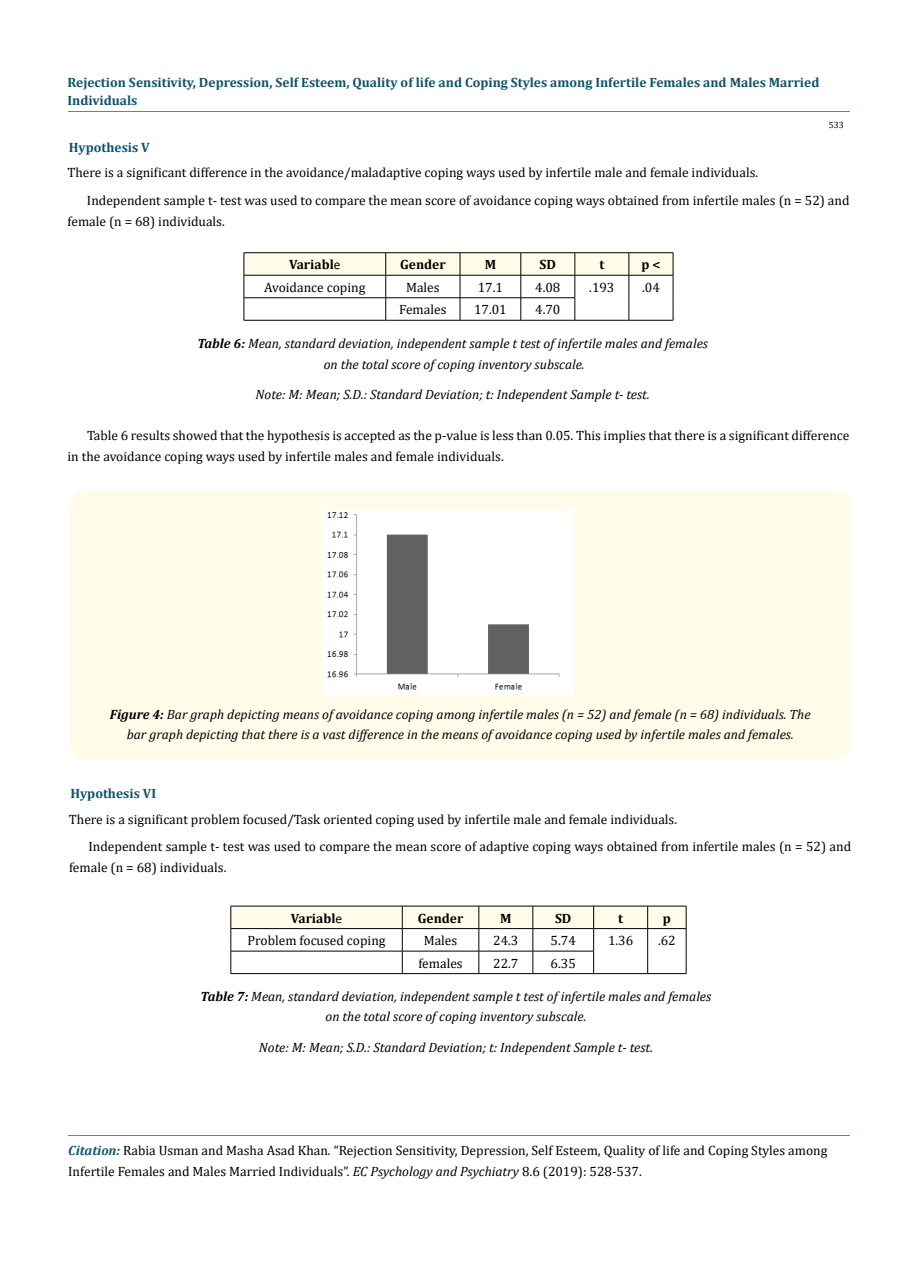
<style>
.page{position:relative;width:917px;height:1262px;background:#fff}
.page>*{position:absolute;margin:0;border:0;box-sizing:border-box;transform-origin:0 0}
.t1{font:13.5px/21px "Cambria";color:#000}
.t2{font:italic 13.5px/20.2px "Cambria";color:#000;text-align:center}
.t3{font:700 13.5px/18px "Cambria";color:#0e546a}
.t4{font:700 13.5px "Cambria";color:#000}
.t5{font:9px "Cambria";color:#000}
.s1{font-family:"Calibri";font-weight:400}
.s2{font-weight:700}
.s3{font-weight:700;font-style:italic;color:#0e546a}
.s4{font-style:italic}
</style>
<div class="page">
<hr style="left:68px;top:112px;width:781px;height:1px;background:#e05d1a">
<hr style="left:68px;top:1135px;width:781px;height:1px;background:#e05d1a">
<hr style="left:244px;top:252px;width:142px;height:1px;background:#000">
<hr style="left:386px;top:252px;width:74px;height:1px;background:#000">
<hr style="left:460px;top:252px;width:61px;height:1px;background:#000">
<hr style="left:521px;top:252px;width:54px;height:1px;background:#000">
<hr style="left:575px;top:252px;width:54px;height:1px;background:#000">
<hr style="left:629px;top:252px;width:44px;height:1px;background:#000">
<svg style="left:244px;top:253px;width:429px;height:67px"></svg>
<hr style="left:244px;top:320px;width:142px;height:1px;background:#000">
<hr style="left:386px;top:320px;width:74px;height:1px;background:#000">
<hr style="left:460px;top:320px;width:61px;height:1px;background:#000">
<hr style="left:521px;top:320px;width:54px;height:1px;background:#000">
<hr style="left:575px;top:320px;width:54px;height:1px;background:#000">
<hr style="left:629px;top:320px;width:44px;height:1px;background:#000">
<div style="left:69px;top:489px;width:782px;height:270px;background:#fffde9;border-radius:18px"></div>
<img style="left:321px;top:511px;width:252px;height:184px">
<hr style="left:231px;top:905px;width:171px;height:1px;background:#000">
<hr style="left:402px;top:905px;width:77px;height:1px;background:#000">
<hr style="left:479px;top:905px;width:54px;height:1px;background:#000">
<hr style="left:533px;top:905px;width:60px;height:1px;background:#000">
<hr style="left:593px;top:905px;width:54px;height:1px;background:#000">
<hr style="left:647px;top:905px;width:39px;height:1px;background:#000">
<svg style="left:230px;top:906px;width:457px;height:67px"></svg>
<hr style="left:231px;top:973px;width:171px;height:1px;background:#000">
<hr style="left:402px;top:973px;width:77px;height:1px;background:#000">
<hr style="left:479px;top:973px;width:54px;height:1px;background:#000">
<hr style="left:533px;top:973px;width:60px;height:1px;background:#000">
<hr style="left:593px;top:973px;width:54px;height:1px;background:#000">
<hr style="left:647px;top:973px;width:39px;height:1px;background:#000">
<p class="t3" style="left:68px;top:73px;width:753px">Rejection Sensitivity, Depression, Self Esteem, Quality of life and Coping Styles among Infertile Females and Males Married<br>Individuals</p>
<p class="t3" style="left:69px;top:137px;width:82px">Hypothesis V</p>
<p class="t1" style="left:67px;top:162px;width:692px">There is a significant difference in the avoidance/maladaptive coping ways used by infertile male and female individuals.</p>
<p class="t5" style="left:828px;top:120px;width:16px">533</p>
<p class="t1" style="left:67px;top:189px;width:783px;text-indent:19px">Independent sample t- test was used to compare the mean score of avoidance coping ways obtained from infertile males (n = 52) and female (n = 68) individuals.</p>
<p class="t4" style="left:289px;top:255px;width:53px">Variabl<span class="s1">e</span></p>
<p class="t4" style="left:400px;top:255px;width:47px">Gender</p>
<p class="t4" style="left:484px;top:255px;width:13px">M</p>
<p class="t4" style="left:539px;top:255px;width:18px">SD</p>
<p class="t4" style="left:599px;top:255px;width:6px">t</p>
<p class="t4" style="left:641px;top:255px;width:21px">p &lt;</p>
<p class="t1" style="left:264px;top:276px;width:103px">Avoidance coping</p>
<p class="t1" style="left:406px;top:276px;width:35px">Males</p>
<p class="t1" style="left:478px;top:276px;width:27px">17.1</p>
<p class="t1" style="left:535px;top:276px;width:27px">4.08</p>
<p class="t1" style="left:589px;top:276px;width:27px">.193</p>
<p class="t1" style="left:642px;top:276px;width:19px">.04</p>
<p class="t1" style="left:399px;top:299px;width:49px">Females</p>
<p class="t1" style="left:474px;top:299px;width:34px">17.01</p>
<p class="t1" style="left:535px;top:299px;width:27px">4.70</p>
<p class="t2" style="left:197px;top:333px;width:512px"><span class="s2">Table 6:</span> Mean, standard deviation, independent sample t test of infertile males and females on the total score of coping inventory subscale.</p>
<p class="t2" style="left:255px;top:384px;width:396px">Note: M: Mean; S.D.: Standard Deviation; t: Independent Sample t- test.</p>
<p class="t1" style="left:68px;top:424px;width:783px;text-indent:19px">Table 6 results showed that the hypothesis is accepted as the p-value is less than 0.05. This implies that there is a significant difference in the avoidance coping ways used by infertile males and female individuals.</p>
<p class="t2" style="left:110px;top:704px;width:702px"><span class="s2">Figure 4:</span> Bar graph depicting means of avoidance coping among infertile males (n = 52) and female (n = 68) individuals. The bar graph depicting that there is a vast difference in the means of avoidance coping used by infertile males and females.</p>
<p class="t3" style="left:70px;top:784px;width:87px">Hypothesis VI</p>
<p class="t1" style="left:69px;top:808px;width:609px">There is a significant problem focused/Task oriented coping used by infertile male and female individuals.</p>
<p class="t1" style="left:69px;top:836px;width:783px;text-indent:19px">Independent sample t- test was used to compare the mean score of adaptive coping ways obtained from infertile males (n = 52) and female (n = 68) individuals.</p>
<p class="t4" style="left:291px;top:908px;width:53px">Variabl<span class="s1">e</span></p>
<p class="t4" style="left:418px;top:908px;width:47px">Gender</p>
<p class="t4" style="left:500px;top:908px;width:13px">M</p>
<p class="t4" style="left:555px;top:908px;width:18px">SD</p>
<p class="t4" style="left:618px;top:908px;width:6px">t</p>
<p class="t4" style="left:663px;top:908px;width:10px">p</p>
<p class="t1" style="left:247px;top:930px;width:139px">Problem focused coping</p>
<p class="t1" style="left:423px;top:930px;width:35px">Males</p>
<p class="t1" style="left:493px;top:930px;width:27px">24.3</p>
<p class="t1" style="left:550px;top:930px;width:27px">5.74</p>
<p class="t1" style="left:608px;top:930px;width:27px">1.36</p>
<p class="t1" style="left:658px;top:930px;width:19px">.62</p>
<p class="t1" style="left:418px;top:952px;width:46px">females</p>
<p class="t1" style="left:493px;top:952px;width:27px">22.7</p>
<p class="t1" style="left:550px;top:952px;width:27px">6.35</p>
<p class="t2" style="left:201px;top:985px;width:512px"><span class="s2">Table 7:</span> Mean, standard deviation, independent sample t test of infertile males and females on the total score of coping inventory subscale.</p>
<p class="t2" style="left:259px;top:1036px;width:396px">Note: M: Mean; S.D.: Standard Deviation; t: Independent Sample t- test.</p>
<p class="t1" style="left:68px;top:1140px;width:760px"><span class="s3">Citation:</span> Rabia Usman and Masha Asad Khan<span class="s4">.</span> “Rejection Sensitivity, Depression, Self Esteem, Quality of life and Coping Styles among<br>Infertile Females and Males Married Individuals”. <span class="s4">EC Psychology and Psychiatry</span> 8.6 (2019): 528-537.</p>
</div>
